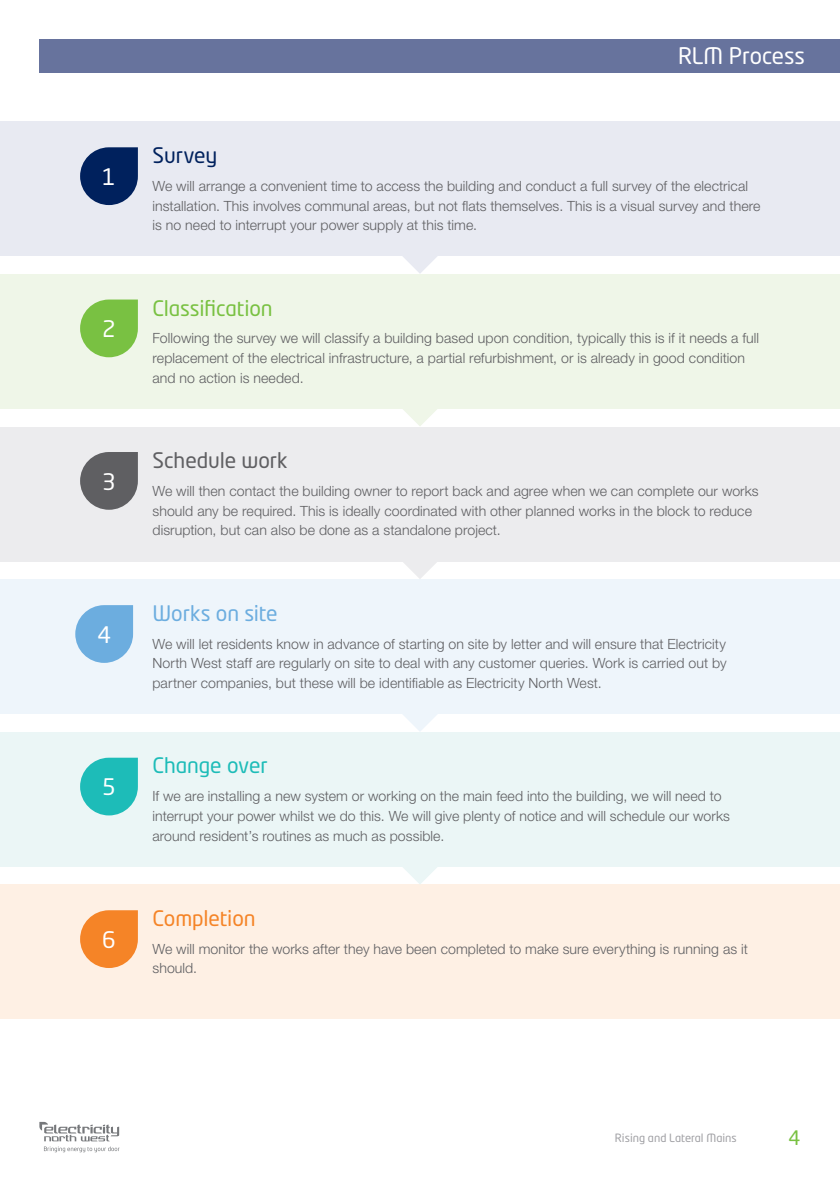
<style>
.page{position:relative;width:840px;height:1191px;background:#fff}
.page>*{position:absolute;margin:0;border:0;box-sizing:border-box;transform-origin:0 0}
.BODY_text{font:22.6px "Neo Tech Std";letter-spacing:-.005em;color:#fff}
.BODY_text-2{font:21.2px "Neo Tech Std";letter-spacing:-.005em;color:#79c142}
.BODY_text-3{font:21.2px "Neo Tech Std";letter-spacing:-.005em;color:#5f5f62}
.BODY_text-4{font:21.2px "Neo Tech Std";letter-spacing:-.005em;color:#6caddf}
.BODY_text-5{font:21.2px "Neo Tech Std";letter-spacing:-.005em;color:#1dbcb8}
.BODY_text-6{font:21.2px "Neo Tech Std";letter-spacing:-.005em;color:#f58427}
.BODY_text-7{font:21.2px "Neo Tech Std";letter-spacing:-.005em;color:#00215d}
.t1{font:19.8px "Neo Tech Std";color:#79c142}
.BODY_text-8{font:300 14px/19.8px "Helvetica Neue";letter-spacing:.005em;color:#5f5f62}
.t2{font:11.2px "Neo Tech Std";color:#a1a1a5}
</style>
<div class="page">
<div style="left:40px;top:39px;width:799px;height:34px;background:#67739d"></div>
<div style="left:0;top:121px;width:839px;height:135px;background:#e8eaf2"></div>
<div style="left:0;top:274px;width:839px;height:135px;background:#eff6e8"></div>
<div style="left:0;top:427px;width:839px;height:134px;background:#ececee"></div>
<div style="left:0;top:580px;width:839px;height:134px;background:#eef5fb"></div>
<div style="left:0;top:732px;width:839px;height:134px;background:#ebf6f6"></div>
<div style="left:0;top:884px;width:839px;height:134px;background:#fef0e4"></div>
<svg style="left:80px;top:147px;width:58px;height:58px;background:#274276"></svg>
<svg style="left:80px;top:299px;width:58px;height:58px"></svg>
<svg style="left:80px;top:452px;width:58px;height:58px"></svg>
<svg style="left:75px;top:605px;width:58px;height:58px"></svg>
<svg style="left:80px;top:757px;width:58px;height:58px;background:#3fc5c2"></svg>
<svg style="left:80px;top:910px;width:58px;height:58px;background:#f69646"></svg>
<svg style="left:403px;top:256px;width:34px;height:17px"></svg>
<svg style="left:403px;top:409px;width:34px;height:17px"></svg>
<svg style="left:398px;top:561px;width:43px;height:18px"></svg>
<svg style="left:403px;top:714px;width:34px;height:17px"></svg>
<svg style="left:398px;top:866px;width:43px;height:18px"></svg>
<svg style="left:39px;top:1121px;width:80px;height:31px"></svg>
<p class="BODY_text" style="left:102px;top:163px;width:15px">1</p>
<p class="BODY_text" style="left:102px;top:315px;width:15px">2</p>
<p class="BODY_text" style="left:102px;top:467px;width:15px">3</p>
<p class="BODY_text" style="left:97px;top:620px;width:15px">4</p>
<p class="BODY_text" style="left:102px;top:773px;width:15px">5</p>
<p class="BODY_text" style="left:102px;top:925px;width:15px">6</p>
<p class="BODY_text" style="left:677px;top:42px;width:128px">RLM Process</p>
<p class="BODY_text-7" style="left:152px;top:142px;width:66px">Survey</p>
<p class="BODY_text-8" style="left:152px;top:176px;width:609px">We will arrange a convenient time to access the building and conduct a full survey of the electrical installation. This involves communal areas, but not flats themselves. This is a visual survey and there is no need to interrupt your power supply at this time.</p>
<p class="BODY_text-2" style="left:152px;top:295px;width:121px">Classification</p>
<p class="BODY_text-8" style="left:152px;top:328px;width:607px">Following the survey we will classify a building based upon condition, typically this is if it needs a full replacement of the electrical infrastructure, a partial refurbishment, or is already in good condition and no action is needed.</p>
<p class="BODY_text-3" style="left:152px;top:447px;width:137px">Schedule work</p>
<p class="BODY_text-8" style="left:152px;top:481px;width:607px">We will then contact the building owner to report back and agree when we can complete our works should any be required. This is ideally coordinated with other planned works in the block to reduce disruption, but can also be done as a standalone project.</p>
<p class="BODY_text-4" style="left:152px;top:600px;width:127px">Works on site</p>
<p class="BODY_text-8" style="left:152px;top:633px;width:575px;text-align:justify">We will let residents know in advance of starting on site by letter and will ensure that Electricity North West staff are regularly on site to deal with any customer queries. Work is carried out by partner companies, but these will be identifiable as Electricity North West.</p>
<p class="BODY_text-5" style="left:152px;top:752px;width:117px">Change over</p>
<p class="BODY_text-8" style="left:152px;top:786px;width:578px">If we are installing a new system or working on the main feed into the building, we will need to interrupt your power whilst we do this. We will give plenty of notice and will schedule our works around resident’s routines as much as possible.</p>
<p class="BODY_text-6" style="left:152px;top:905px;width:104px">Completion</p>
<p class="BODY_text-8" style="left:152px;top:938px;width:596px">We will monitor the works after they have been completed to make sure everything is running as it should.</p>
<p class="t2" style="left:614px;top:1131px;width:123px">Rising and Lateral Mains</p>
<h3 class="t1" style="left:788px;top:1125px;width:13px">4</h3>
</div>
